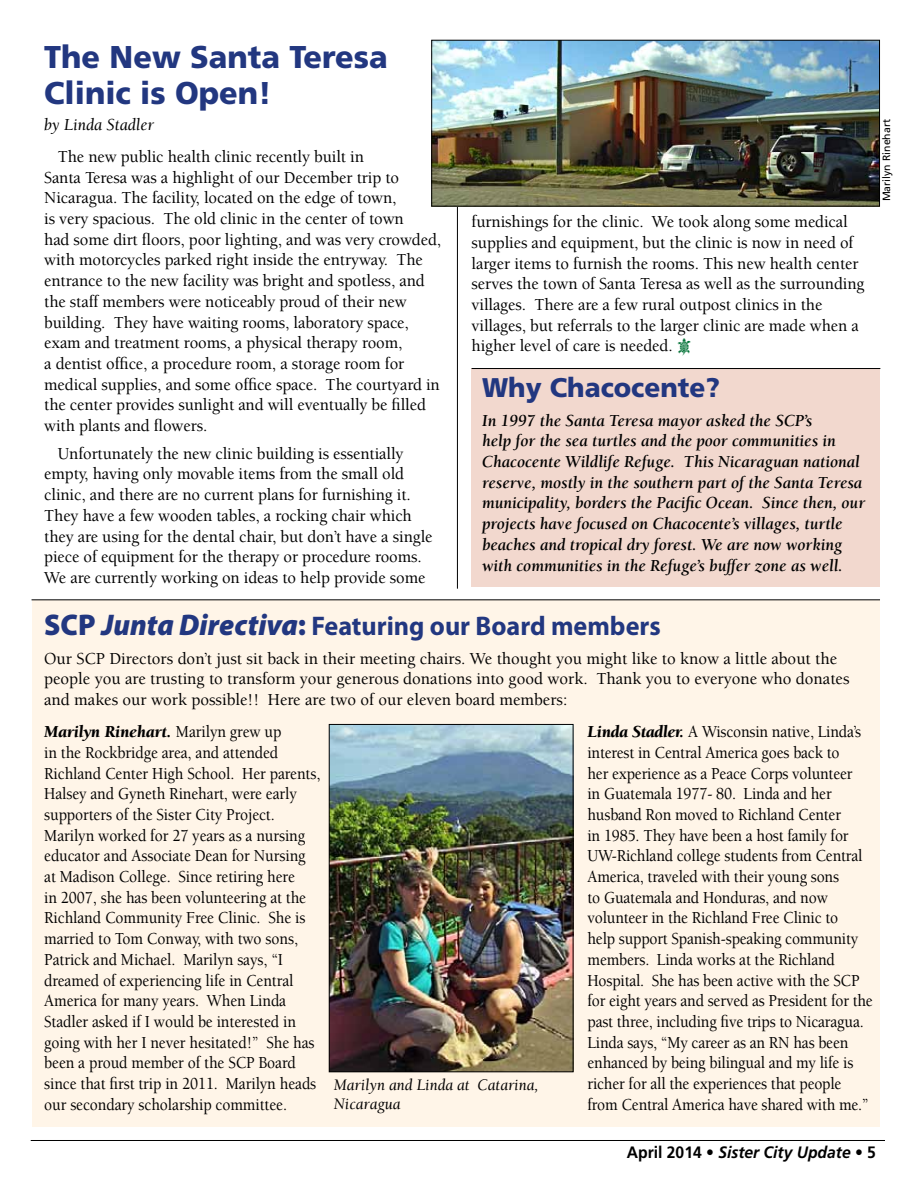
<style>
.page{position:relative;width:918px;height:1188px;background:#fff}
.page>*{position:absolute;margin:0;border:0;box-sizing:border-box;transform-origin:0 0}
.t1{font:900 31.5px/36px "Frutiger";color:#223780}
.t2{font:700 27px "Myriad Pro";color:#223780}
.t3{font:900 27px "Frutiger";color:#223780}
.t4{font:500 17.25px/20.7px "Berkeley";letter-spacing:-.005em;color:#000;scale:.9 1}
.t5{font:500 17.25px/20.7px "Berkeley";letter-spacing:-.005em;color:#000;scale:.96 1}
.t6{font:italic 700 17.25px/20.7px "Berkeley";color:#000}
.t7{font:500 17.25px/20.7px "Berkeley";letter-spacing:-.005em;color:#000}
.t8{font:italic 17.25px "Berkeley";color:#000}
.t9{font:italic 16.5px/19.8px "Berkeley";color:#000}
.t10{font:italic 700 16.5px "Frutiger";color:#000;scale:.95 1}
.t11{font:10.5px "Frutiger";color:#000}
.s1{font-family:"Df Wildlife Plain";font-weight:400;font-size:22.5px;color:#007135}
.s2{font-weight:900;font-size:30px}
.s3{font-weight:900;font-style:italic;font-size:30px}
.s4{font-weight:900;font-style:italic}
.s5{font-style:normal}
</style>
<div class="page">
<div style="left:32px;top:600px;width:848px;height:526px;background:#fff5e8"></div>
<div style="left:471px;top:368px;width:409px;height:218px;background:#f2d8ce"></div>
<hr style="left:457px;top:40px;width:1px;height:549px;background:#000">
<hr style="left:472px;top:368px;width:408px;height:1px;background:#000">
<hr style="left:31px;top:1140px;width:854px;height:1px;background:#000">
<hr style="left:32px;top:599px;width:848px;height:1px;background:#000">
<img style="left:434px;top:42px;width:444px;height:162px">
<div style="left:432px;top:40px;width:448px;height:166px;border:1px solid #000"></div>
<img style="left:331px;top:726px;width:240px;height:344px">
<div style="left:329px;top:724px;width:244px;height:348px;border:1px solid #000"></div>
<h1 class="t1" style="left:44px;top:39px;width:345px">The New Santa Teresa<br>Clinic is Open!</h1>
<p class="t8" style="left:44px;top:116px;width:111px">by Linda Stadler</p>
<p class="t5" style="left:44px;top:147px;width:415px;text-indent:13px">The new public health clinic recently built in<br>Santa Teresa was a highlight of our December trip to Nicaragua. The facility, located on the edge of town,<br>is very spacious. The old clinic in the center of town<br>had some dirt floors, poor lighting, and was very crowded, with motorcycles parked right inside the entryway. The entrance to the new facility was bright and spotless, and the staff members were noticeably proud of their new building. They have waiting rooms, laboratory space, exam and treatment rooms, a physical therapy room,<br>a dentist office, a procedure room, a storage room for medical supplies, and some office space. The courtyard in the center provides sunlight and will eventually be filled with plants and flowers.</p>
<p class="t5" style="left:44px;top:443px;width:406px;text-indent:13px">Unfortunately the new clinic building is essentially empty, having only movable items from the small old clinic, and there are no current plans for furnishing it.<br>They have a few wooden tables, a rocking chair which they are using for the dental chair, but don’t have a single piece of equipment for the therapy or procedure rooms.<br>We are currently working on ideas to help provide some</p>
<p class="t5" style="left:472px;top:212px;width:411px">furnishings for the clinic. We took along some medical supplies and equipment, but the clinic is now in need of larger items to furnish the rooms. This new health center serves the town of Santa Teresa as well as the surrounding villages. There are a few rural outpost clinics in the villages, but referrals to the larger clinic are made when a higher level of care is needed. <span class="s1">E</span></p>
<h2 class="t3" style="left:482px;top:371px;width:239px">Why Chacocente?</h2>
<p class="t6" style="left:482px;top:410px;width:385px">In 1997 the Santa Teresa mayor asked the SCP’s<br>help for the sea turtles and the poor communities in Chacocente Wildlife Refuge. This Nicaraguan national reserve, mostly in the southern part of the Santa Teresa municipality, borders the Pacific Ocean. Since then, our projects have focused on Chacocente’s villages, turtle beaches and tropical dry forest. We are now working with communities in the Refuge’s buffer zone as well.</p>
<p class="t11" style="left:880px;top:201px;width:84px;rotate:-90deg">Marilyn Rinehart</p>
<h2 class="t2" style="left:44px;top:608px;width:618px"><span class="s2">SCP</span> <span class="s3">Junta Directiva</span><span class="s2">:</span> Featuring our Board members</h2>
<p class="t7" style="left:44px;top:648px;width:807px">Our SCP Directors don’t just sit back in their meeting chairs. We thought you might like to know a little about the people you are trusting to transform your generous donations into good work. Thank you to everyone who donates and makes our work possible!! Here are two of our eleven board members:</p>
<p class="t4" style="left:44px;top:722px;width:308px"><span class="s4">Marilyn Rinehart.</span> Marilyn grew up<br>in the Rockbridge area, and attended Richland Center High School. Her parents, Halsey and Gyneth Rinehart, were early supporters of the Sister City Project.<br>Marilyn worked for 27 years as a nursing educator and Associate Dean for Nursing at Madison College. Since retiring here<br>in 2007, she has been volunteering at the Richland Community Free Clinic. She is married to Tom Conway, with two sons, Patrick and Michael. Marilyn says, “I dreamed of experiencing life in Central America for many years. When Linda Stadler asked if I would be interested in going with her I never hesitated!” She has been a proud member of the SCP Board since that first trip in 2011. Marilyn heads our secondary scholarship committee.</p>
<p class="t4" style="left:587px;top:722px;width:319px"><span class="s4">Linda Stadler.</span> A Wisconsin native, Linda’s interest in Central America goes back to<br>her experience as a Peace Corps volunteer<br>in Guatemala 1977- 80. Linda and her husband Ron moved to Richland Center<br>in 1985. They have been a host family for UW-Richland college students from Central America, traveled with their young sons<br>to Guatemala and Honduras, and now volunteer in the Richland Free Clinic to<br>help support Spanish-speaking community members. Linda works at the Richland Hospital. She has been active with the SCP for eight years and served as President for the past three, including five trips to Nicaragua.<br>Linda says, “My career as an RN has been enhanced by being bilingual and my life is richer for all the experiences that people from Central America have shared with me.”</p>
<p class="t9" style="left:334px;top:1075px;width:206px">Marilyn and Linda at Catarina,<br>Nicaragua</p>
<p class="t10" style="left:627px;top:1143px;width:264px"><span class="s5">April 2014 •</span> Sister City Update <span class="s5">• 5</span></p>
</div>
